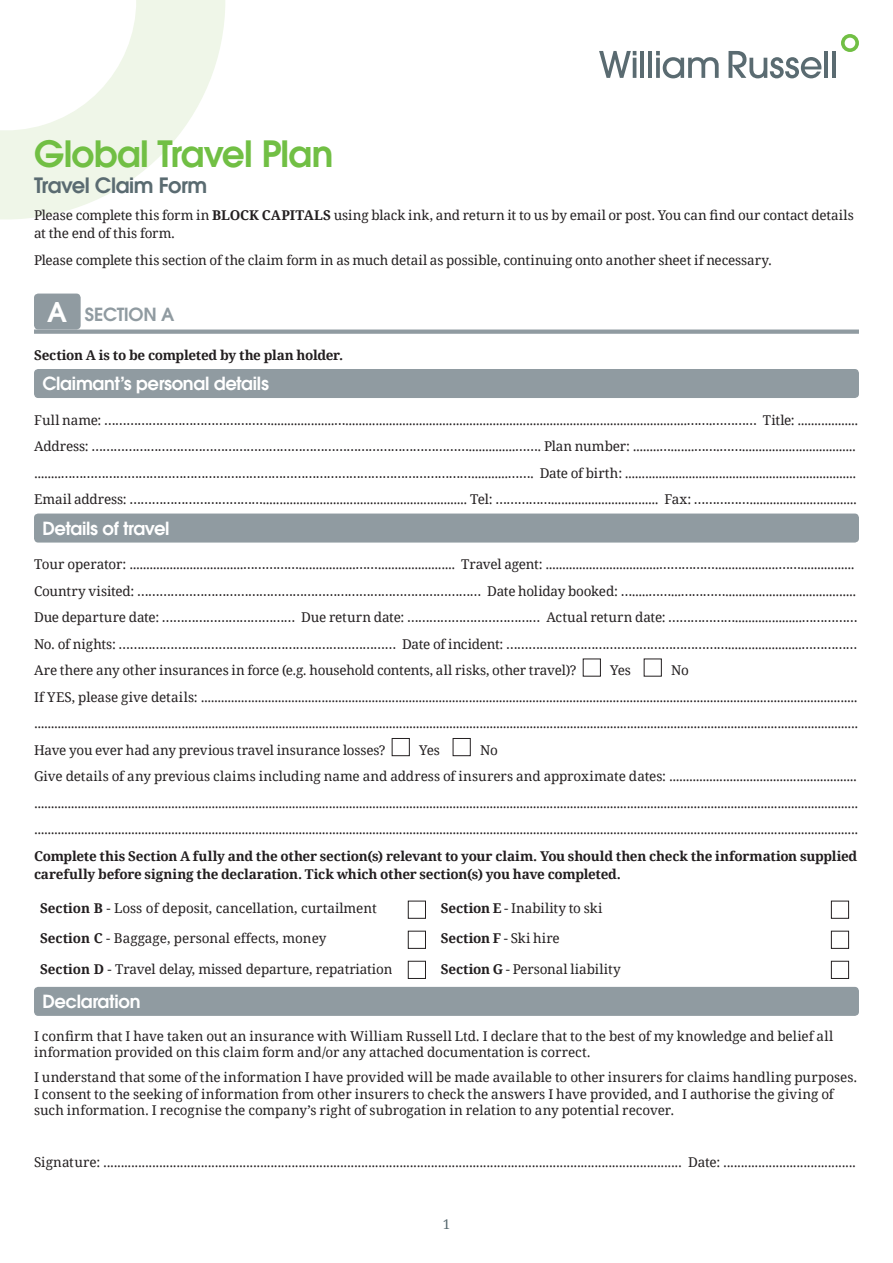
<style>
.page{position:relative;width:893px;height:1263px;background:#fff}
.page>*{position:absolute;margin:0;border:0;box-sizing:border-box;transform-origin:0 0}
.AppForm__Main_Head{font:600 36px "ITC Avant Garde Pro";letter-spacing:-.02em;color:#71bf44}
.t1{font:600 27px "ITC Avant Garde Pro";color:#fff}
.AppForm__Second_head{font:600 21px "ITC Avant Garde Pro";letter-spacing:-.02em;color:#5a6b71}
.AppForm_Grey_WOB_hea{font:600 18px "ITC Avant Garde Pro";letter-spacing:-.02em;color:#fff}
.t2{font:600 18px "ITC Avant Garde Pro";letter-spacing:-.02em;color:#909ba1}
.APPForm__Body_copy{font:13.5px/18px "Droid Serif";letter-spacing:-.01em;color:#231f20}
.AppForm_Body_copy_bo{font:13.5px/16.5px "Droid Serif";letter-spacing:-.005em;color:#231f20}
.APPForm__Body_copy-2{font:700 13.5px/18px "Droid Serif";letter-spacing:-.015em;color:#231f20}
.t3{font:13.5px "Droid Serif";color:#5a6b71}
.s1{font-weight:700}
.s2{font-weight:400}
</style>
<div class="page">
<svg style="left:0;top:0;width:225px;height:220px;fill:#eff6e8"></svg>
<svg style="left:599px;top:51px;width:37px;height:27px"></svg>
<hr style="left:633px;top:58px;width:3px;height:20px;background:#5a6b71">
<hr style="left:640px;top:51px;width:4px;height:27px;background:#5a6b71">
<hr style="left:648px;top:51px;width:4px;height:27px;background:#5a6b71">
<svg style="left:656px;top:51px;width:63px;height:27px"></svg>
<svg style="left:728px;top:51px;width:93px;height:27px"></svg>
<hr style="left:824px;top:51px;width:4px;height:27px;background:#5a6b71">
<hr style="left:832px;top:51px;width:4px;height:27px;background:#5a6b71">
<svg style="left:841px;top:34px;width:18px;height:18px"></svg>
<div style="left:34px;top:329px;width:825px;height:5px;background:#909ba1"></div>
<div style="left:34px;top:294px;width:47px;height:35px;background:#909ba1;border-radius:4px"></div>
<div style="left:34px;top:369px;width:825px;height:29px;background:#909ba1;border-radius:4px"></div>
<div style="left:34px;top:513px;width:825px;height:29px;background:#909ba1;border-radius:4px"></div>
<div style="left:392px;top:738px;width:18px;height:18px;border:1px solid #231f20"></div>
<div style="left:453px;top:738px;width:18px;height:18px;border:1px solid #231f20"></div>
<div style="left:408px;top:901px;width:18px;height:18px;border:1px solid #231f20"></div>
<div style="left:831px;top:901px;width:18px;height:18px;border:1px solid #231f20"></div>
<div style="left:408px;top:931px;width:18px;height:18px;border:1px solid #231f20"></div>
<div style="left:831px;top:931px;width:18px;height:18px;border:1px solid #231f20"></div>
<div style="left:408px;top:961px;width:18px;height:18px;border:1px solid #231f20"></div>
<div style="left:831px;top:961px;width:18px;height:18px;border:1px solid #231f20"></div>
<div style="left:34px;top:987px;width:825px;height:29px;background:#909ba1;border-radius:4px"></div>
<p class="AppForm__Main_Head" style="left:34px;top:130px;width:301px">Global Travel Plan</p>
<p class="AppForm__Second_head" style="left:34px;top:172px;width:175px">Travel Claim Form</p>
<p class="APPForm__Body_copy" style="left:34px;top:206px;width:821px">Please complete this form in <span class="s1">BLOCK CAPITALS</span> using black ink, and return it to us by email or post. You can find our contact details at the end of this form.</p>
<p class="APPForm__Body_copy" style="left:34px;top:250px;width:739px">Please complete this section of the claim form in as much detail as possible, continuing onto another sheet if necessary.</p>
<p class="t1" style="left:47px;top:294px;width:21px">A</p>
<p class="t2" style="left:85px;top:302px;width:91px">SECTION A</p>
<p class="APPForm__Body_copy-2" style="left:34px;top:345px;width:311px">Section A is to be completed by the plan holder.</p>
<p class="AppForm_Grey_WOB_hea" style="left:43px;top:372px;width:228px">Claimant’s personal details</p>
<p class="APPForm__Body_copy" style="left:34px;top:410px;width:826px">Full name: ………………………………………...................…......................................................................................................…….………… Title: ..................</p>
<p class="APPForm__Body_copy" style="left:34px;top:437px;width:824px">Address: …………………………………………………………………………………………..............……. Plan number: ........….......…….……..................................</p>
<p class="APPForm__Body_copy" style="left:34px;top:463px;width:824px">........…………………………………………………………………………………………………...........……. Date of birth: .....................................................................</p>
<p class="APPForm__Body_copy" style="left:34px;top:490px;width:824px">Email address: ………………………………............................................................. Tel: ……………................................ Fax: ……………................................</p>
<p class="AppForm_Grey_WOB_hea" style="left:43px;top:516px;width:129px">Details of travel</p>
<p class="AppForm_Body_copy_bo" style="left:34px;top:556px;width:822px">Tour operator: ..................................…………….................……....................... Travel agent: ..................................……………...................……................</p>
<p class="APPForm__Body_copy" style="left:34px;top:581px;width:824px">Country visited: ………………………………………………………………………………… Date holiday booked: ….....……...………….......................................</p>
<p class="APPForm__Body_copy" style="left:34px;top:608px;width:825px">Due departure date: ……………………………… Due return date: ……………………………… Actual return date: ………………....................……………</p>
<p class="APPForm__Body_copy" style="left:34px;top:634px;width:825px">No. of nights: ………………………………………………………………… Date of incident: ……………………………………………………......................……………</p>
<p class="APPForm__Body_copy" style="left:34px;top:661px;width:544px">Are there any other insurances in force (e.g. household contents, all risks, other travel)?</p>
<p class="APPForm__Body_copy" style="left:610px;top:661px;width:22px">Yes</p>
<p class="APPForm__Body_copy" style="left:671px;top:661px;width:19px">No</p>
<p class="APPForm__Body_copy" style="left:34px;top:687px;width:825px">If YES, please give details: ....................................................................................................................................................................................................</p>
<p class="APPForm__Body_copy" style="left:34px;top:714px;width:826px">......................................................................................................................................................................................................................................................</p>
<p class="APPForm__Body_copy" style="left:34px;top:740px;width:353px">Have you ever had any previous travel insurance losses?</p>
<p class="APPForm__Body_copy" style="left:419px;top:740px;width:22px">Yes</p>
<p class="APPForm__Body_copy" style="left:480px;top:740px;width:19px">No</p>
<p class="APPForm__Body_copy" style="left:34px;top:767px;width:825px">Give details of any previous claims including name and address of insurers and approximate dates: ........................................................</p>
<p class="APPForm__Body_copy" style="left:34px;top:793px;width:826px">......................................................................................................................................................................................................................................................</p>
<p class="APPForm__Body_copy" style="left:34px;top:820px;width:826px">......................................................................................................................................................................................................................................................</p>
<p class="APPForm__Body_copy-2" style="left:34px;top:846px;width:825px">Complete this Section A fully and the other section(s) relevant to your claim. You should then check the information supplied carefully before signing the declaration. Tick which other section(s) you have completed.</p>
<p class="AppForm_Body_copy_bo" style="left:40px;top:900px;width:338px"><span class="s1">Section B</span> - Loss of deposit, cancellation, curtailment</p>
<p class="APPForm__Body_copy" style="left:441px;top:899px;width:163px"><span class="s1">Section E</span> - Inability to ski</p>
<p class="AppForm_Body_copy_bo" style="left:40px;top:930px;width:288px"><span class="s1">Section C</span> - Baggage, personal effects, money</p>
<p class="APPForm__Body_copy-2" style="left:441px;top:929px;width:120px">Section F <span class="s2">- Ski hire</span></p>
<p class="AppForm_Body_copy_bo" style="left:40px;top:960px;width:354px"><span class="s1">Section D</span> - Travel delay, missed departure, repatriation</p>
<p class="APPForm__Body_copy" style="left:441px;top:959px;width:181px"><span class="s1">Section G</span> - Personal liability</p>
<p class="AppForm_Grey_WOB_hea" style="left:43px;top:990px;width:99px">Declaration</p>
<p class="AppForm_Body_copy_bo" style="left:34px;top:1027px;width:801px">I confirm that I have taken out an insurance with William Russell Ltd. I declare that to the best of my knowledge and belief all information provided on this claim form and/or any attached documentation is correct.</p>
<p class="AppForm_Body_copy_bo" style="left:34px;top:1069px;width:825px">I understand that some of the information I have provided will be made available to other insurers for claims handling purposes.<br>I consent to the seeking of information from other insurers to check the answers I have provided, and I authorise the giving of such information. I recognise the company’s right of subrogation in relation to any potential recover.</p>
<p class="AppForm_Body_copy_bo" style="left:34px;top:1153px;width:823px">Signature: ...................................................................................................................................................................... Date: ......................................</p>
<p class="t3" style="left:443px;top:1215px;width:9px">1</p>
</div>
